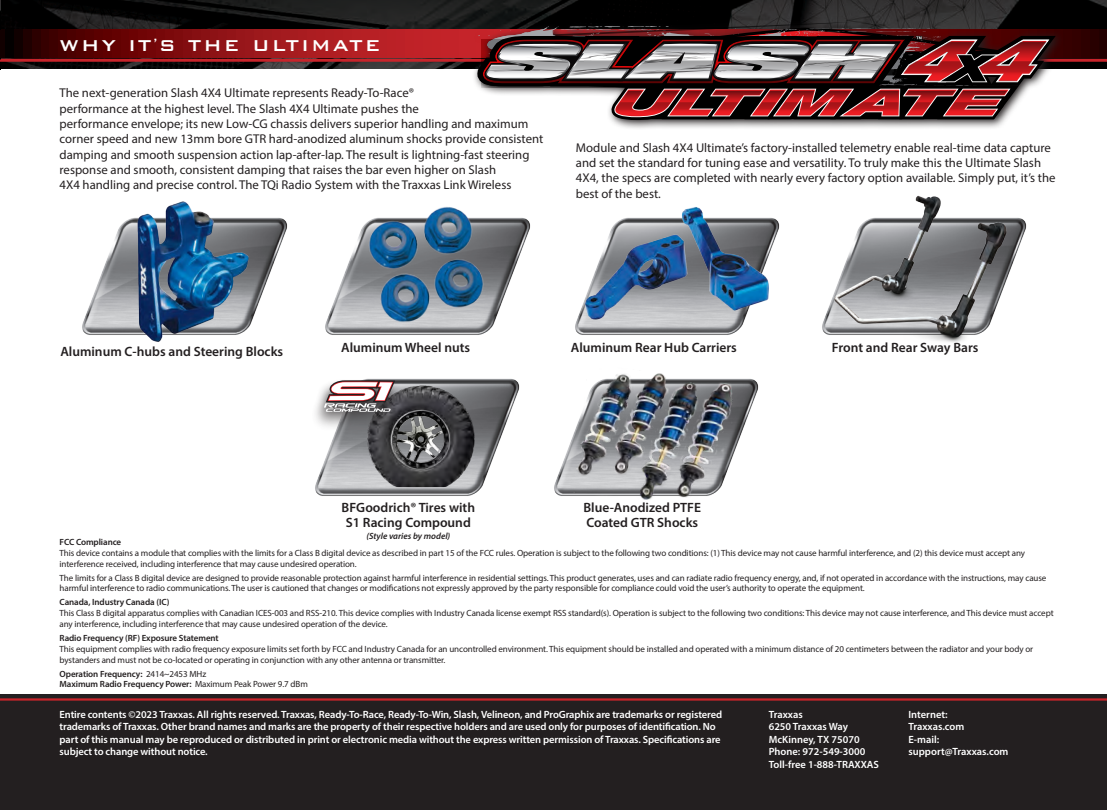
<style>
.page{position:relative;width:1107px;height:810px;background:#fff}
.page>*{position:absolute;margin:0;border:0;box-sizing:border-box;transform-origin:0 0}
.t1{font:500 21px "Bank Gothic BT";letter-spacing:.1em;color:#fff}
.t2{font:600 13.5px/15px "Myriad Pro";color:#231f20}
.t3{font:12.75px/15.3px "Myriad Pro";color:#231f20}
.t4{font:600 10.5px/12.6px "Myriad Pro";letter-spacing:-.01em;color:#fff}
.t5{font:9px/10.8px "Myriad Pro";letter-spacing:-.01em;color:#231f20}
.t6{font:600 9px "Myriad Pro";letter-spacing:-.01em;color:#231f20}
.t7{font:italic 600 9px "Myriad Pro";color:#231f20}
.s1{font-weight:400}
</style>
<div class="page">
<img style="left:0;top:0;width:1107px;height:70px">
<svg style="left:0;top:30px;width:1107px;height:27px;background:#7f1013"></svg>
<hr style="left:0;top:59px;width:1107px;height:3px;background:#c8242b">
<div style="left:0;top:695px;width:1107px;height:115px;background:#231f20"></div>
<svg style="left:472px;top:16px;width:593px;height:113px"></svg>
<svg style="left:476px;top:22px;width:580px;height:100px;background:#7b5658"></svg>
<img style="left:315px;top:378px;width:205px;height:118px">
<img style="left:352px;top:384px;width:136px;height:103px">
<div style="left:311px;top:379px;width:90px;height:52px;background:#231f20;opacity:.83"></div>
<svg style="left:324px;top:379px;width:71px;height:33px"></svg>
<img style="left:554px;top:378px;width:205px;height:118px">
<hr style="left:0;top:698px;width:1107px;height:3px;background:#c8242b">
<img style="left:325px;top:217px;width:206px;height:118px">
<img style="left:357px;top:207px;width:139px;height:128px">
<img style="left:579px;top:207px;width:198px;height:128px">
<img style="left:82px;top:217px;width:206px;height:118px">
<img style="left:822px;top:195px;width:205px;height:147px">
<img style="left:116px;top:201px;width:143px;height:141px">
<img style="left:573px;top:373px;width:164px;height:127px">
<p class="t1" style="left:60px;top:34px;width:323px">WHY IT<sup>’</sup>S THE ULTIMATE</p>
<p class="t3" style="left:60px;top:85px;width:485px">The next-generation Slash 4X4 Ultimate represents Ready-To-Race®<br>performance at the highest level. The Slash 4X4 Ultimate pushes the<br>performance envelope; its new Low-CG chassis delivers superior handling and maximum corner speed and new 13mm bore GTR hard-anodized aluminum shocks provide consistent damping and smooth suspension action lap-after-lap. The result is lightning-fast steering response and smooth, consistent damping that raises the bar even higher on Slash<br>4X4 handling and precise control. The TQi Radio System with the Traxxas Link Wireless</p>
<p class="t3" style="left:576px;top:140px;width:481px">Module and Slash 4X4 Ultimate’s factory-installed telemetry enable real-time data capture and set the standard for tuning ease and versatility. To truly make this the Ultimate Slash 4X4, the specs are completed with nearly every factory option available. Simply put, it’s the best of the best.</p>
<p class="t2" style="left:60px;top:343px;width:224px">Aluminum C-hubs and Steering Blocks</p>
<p class="t2" style="left:341px;top:340px;width:131px">Aluminum Wheel nuts</p>
<p class="t2" style="left:571px;top:340px;width:167px">Aluminum Rear Hub Carriers</p>
<p class="t2" style="left:832px;top:340px;width:148px">Front and Rear Sway Bars</p>
<p class="t2" style="left:342px;top:500px;width:135px">BFGoodrich® Tires with</p>
<p class="t2" style="left:346px;top:515px;width:127px">S1 Racing Compound</p>
<p class="t7" style="left:366px;top:531px;width:85px">(Style varies by model)</p>
<p class="t2" style="left:583px;top:500px;width:119px">Blue-Anodized PTFE<br>Coated GTR Shocks</p>
<p class="t6" style="left:60px;top:536px;width:63px">FCC Compliance</p>
<p class="t5" style="left:60px;top:547px;width:967px">This device contains a module that complies with the limits for a Class B digital device as described in part 15 of the FCC rules. Operation is subject to the following two conditions: (1) This device may not cause harmful interference, and (2) this device must accept any interference received, including interference that may cause undesired operation.</p>
<p class="t5" style="left:60px;top:572px;width:988px">The limits for a Class B digital device are designed to provide reasonable protection against harmful interference in residential settings. This product generates, uses and can radiate radio frequency energy, and, if not operated in accordance with the instructions, may cause harmful interference to radio communications. The user is cautioned that changes or modifications not expressly approved by the party responsible for compliance could void the user’s authority to operate the equipment.</p>
<p class="t6" style="left:60px;top:597px;width:111px">Canada, Industry Canada (IC)</p>
<p class="t5" style="left:60px;top:608px;width:996px">This Class B digital apparatus complies with Canadian ICES-003 and RSS-210. This device complies with Industry Canada license exempt RSS standard(s). Operation is subject to the following two conditions: This device may not cause interference, and This device must accept any interference, including interference that may cause undesired operation of the device.</p>
<p class="t6" style="left:60px;top:632px;width:161px">Radio Frequency (RF) Exposure Statement</p>
<p class="t5" style="left:60px;top:643px;width:975px">This equipment complies with radio frequency exposure limits set forth by FCC and Industry Canada for an uncontrolled environment. This equipment should be installed and operated with a minimum distance of 20 centimeters between the radiator and your body or bystanders and must not be co-located or operating in conjunction with any other antenna or transmitter.</p>
<p class="t6" style="left:60px;top:668px;width:148px">Operation Frequency: <span class="s1">2414~2453 MHz</span></p>
<p class="t6" style="left:60px;top:679px;width:250px">Maximum Radio Frequency Power: <span class="s1">Maximum Peak Power 9.7 dBm</span></p>
<p class="t4" style="left:60px;top:708px;width:664px">Entire contents ©2023 Traxxas. All rights reserved. Traxxas, Ready-To-Race, Ready-To-Win, Slash, Velineon, and ProGraphix are trademarks or registered trademarks of Traxxas. Other brand names and marks are the property of their respective holders and are used only for purposes of identification. No part of this manual may be reproduced or distributed in print or electronic media without the express written permission of Traxxas. Specifications are subject to change without notice.</p>
<p class="t4" style="left:769px;top:708px;width:36px">Traxxas</p>
<p class="t4" style="left:769px;top:720px;width:81px">6250 Traxxas Way</p>
<p class="t4" style="left:769px;top:733px;width:92px">McKinney, TX 75070</p>
<p class="t4" style="left:769px;top:745px;width:98px">Phone: 972-549-3000</p>
<p class="t4" style="left:769px;top:758px;width:112px">Toll-free 1-888-TRAXXAS</p>
<p class="t4" style="left:908px;top:708px;width:41px">Internet:</p>
<p class="t4" style="left:908px;top:720px;width:57px">Traxxas.com</p>
<p class="t4" style="left:908px;top:733px;width:32px">E-mail:</p>
<p class="t4" style="left:908px;top:745px;width:102px">support@Traxxas.com</p>
</div>
